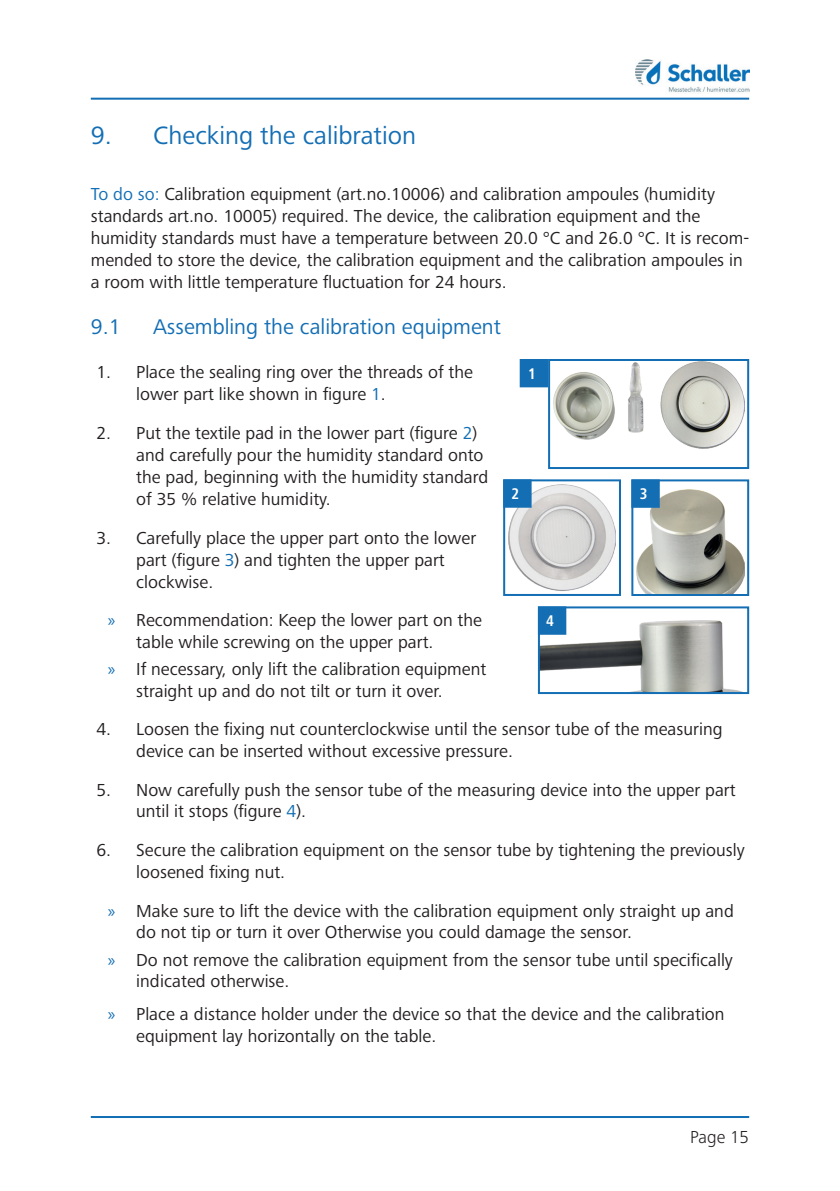
<style>
.page{position:relative;width:840px;height:1191px;background:#fff}
.page>*{position:absolute;margin:0;border:0;box-sizing:border-box;transform-origin:0 0}
.t1{font:26px "Frutiger Next Pro";color:#136eb4}
.t2{font:22px "Frutiger Next Pro";color:#136eb4}
.t3{font:18px/22px "Frutiger Next Pro";color:#231f20}
.t4{font:300 18px "Frutiger Next Pro";color:#231f20}
.t5{font:700 condensed 16px "Frutiger Next Pro";color:#fff}
.s1{color:#136eb4}
.s2{font-family:"Myriad Pro";color:#136eb4}
</style>
<div class="page">
<hr style="left:91px;top:98px;width:657px;height:2px;background:#136eb4">
<hr style="left:91px;top:1116px;width:657px;height:2px;background:#136eb4">
<img style="left:635px;top:60px;width:113px;height:32px">
<img style="left:553px;top:362px;width:191px;height:86px">
<div style="left:547px;top:359px;width:201px;height:110px;border:2px solid #136eb4"></div>
<div style="left:520px;top:360px;width:26px;height:26px;background:#136eb4"></div>
<div style="left:519px;top:359px;width:28px;height:28px;border:2px solid #136eb4"></div>
<img style="left:508px;top:484px;width:107px;height:107px">
<div style="left:503px;top:479px;width:117px;height:117px;border:2px solid #136eb4"></div>
<div style="left:504px;top:480px;width:26px;height:27px;background:#136eb4"></div>
<div style="left:503px;top:479px;width:28px;height:29px;border:2px solid #136eb4"></div>
<img style="left:636px;top:489px;width:107px;height:104px">
<div style="left:631px;top:479px;width:117px;height:117px;border:2px solid #136eb4"></div>
<div style="left:632px;top:480px;width:26px;height:27px;background:#136eb4"></div>
<div style="left:631px;top:479px;width:28px;height:29px;border:2px solid #136eb4"></div>
<img style="left:540px;top:620px;width:200px;height:71px">
<div style="left:537px;top:606px;width:211px;height:88px;border:2px solid #136eb4"></div>
<div style="left:538px;top:607px;width:27px;height:27px;background:#136eb4"></div>
<div style="left:537px;top:606px;width:29px;height:29px;border:2px solid #136eb4"></div>
<h1 class="t1" style="left:91px;top:120px;width:326px">9. Checking the calibration</h1>
<p class="t3" style="left:91px;top:183px;width:659px"><span class="s1">To do so:</span> Calibration equipment (art.no.10006) and calibration ampoules (humidity standards art.no. 10005) required. The device, the calibration equipment and the humidity standards must have a temperature between 20.0 °C and 26.0 °C. It is recom&shy;mended to store the device, the calibration equipment and the calibration ampoules in a room with little temperature fluctuation for 24 hours.</p>
<p class="t2" style="left:91px;top:314px;width:31px">9.1</p>
<p class="t2" style="left:153px;top:314px;width:349px">Assembling the calibration equipment</p>
<p class="t3" style="left:136px;top:361px;width:338px;text-indent:-40px">1. Place the sealing ring over the threads of the lower part like shown in figure <span class="s1">1</span>.</p>
<p class="t3" style="left:136px;top:421px;width:353px;text-indent:-40px">2. Put the textile pad in the lower part (figure <span class="s1">2</span>) and carefully pour the humidity standard onto the pad, beginning with the humidity standard of 35 % relative humidity.</p>
<p class="t3" style="left:136px;top:526px;width:341px;text-indent:-40px">3. Carefully place the upper part onto the lower part (figure <span class="s1">3</span>) and tighten the upper part clockwise.</p>
<p class="t3" style="left:136px;top:609px;width:347px;text-indent:-28px"><span class="s2">»</span> Recommendation: Keep the lower part on the table while screwing on the upper part.</p>
<p class="t3" style="left:136px;top:658px;width:351px;text-indent:-28px"><span class="s2">»</span> If necessary, only lift the calibration equipment straight up and do not tilt or turn it over.</p>
<p class="t3" style="left:136px;top:718px;width:587px;text-indent:-40px">4. Loosen the fixing nut counterclockwise until the sensor tube of the measuring device can be inserted without excessive pressure.</p>
<p class="t3" style="left:136px;top:778px;width:600px;text-indent:-40px">5. Now carefully push the sensor tube of the measuring device into the upper part until it stops (figure <span class="s1">4</span>).</p>
<p class="t3" style="left:136px;top:839px;width:609px;text-indent:-40px">6. Secure the calibration equipment on the sensor tube by tightening the previously loosened fixing nut.</p>
<p class="t3" style="left:136px;top:900px;width:598px;text-indent:-28px"><span class="s2">»</span> Make sure to lift the device with the calibration equipment only straight up and do not tip or turn it over Otherwise you could damage the sensor.</p>
<p class="t3" style="left:136px;top:949px;width:598px;text-indent:-28px"><span class="s2">»</span> Do not remove the calibration equipment from the sensor tube until specifically indicated otherwise.</p>
<p class="t3" style="left:136px;top:1003px;width:589px;text-indent:-28px"><span class="s2">»</span> Place a distance holder under the device so that the device and the calibration equipment lay horizontally on the table.</p>
<p class="t5" style="left:527px;top:364px;width:9px">1</p>
<p class="t5" style="left:511px;top:484px;width:9px">2</p>
<p class="t5" style="left:639px;top:484px;width:9px">3</p>
<p class="t5" style="left:546px;top:611px;width:9px">4</p>
<p class="t4" style="left:690px;top:1126px;width:60px">Page 15</p>
</div>
